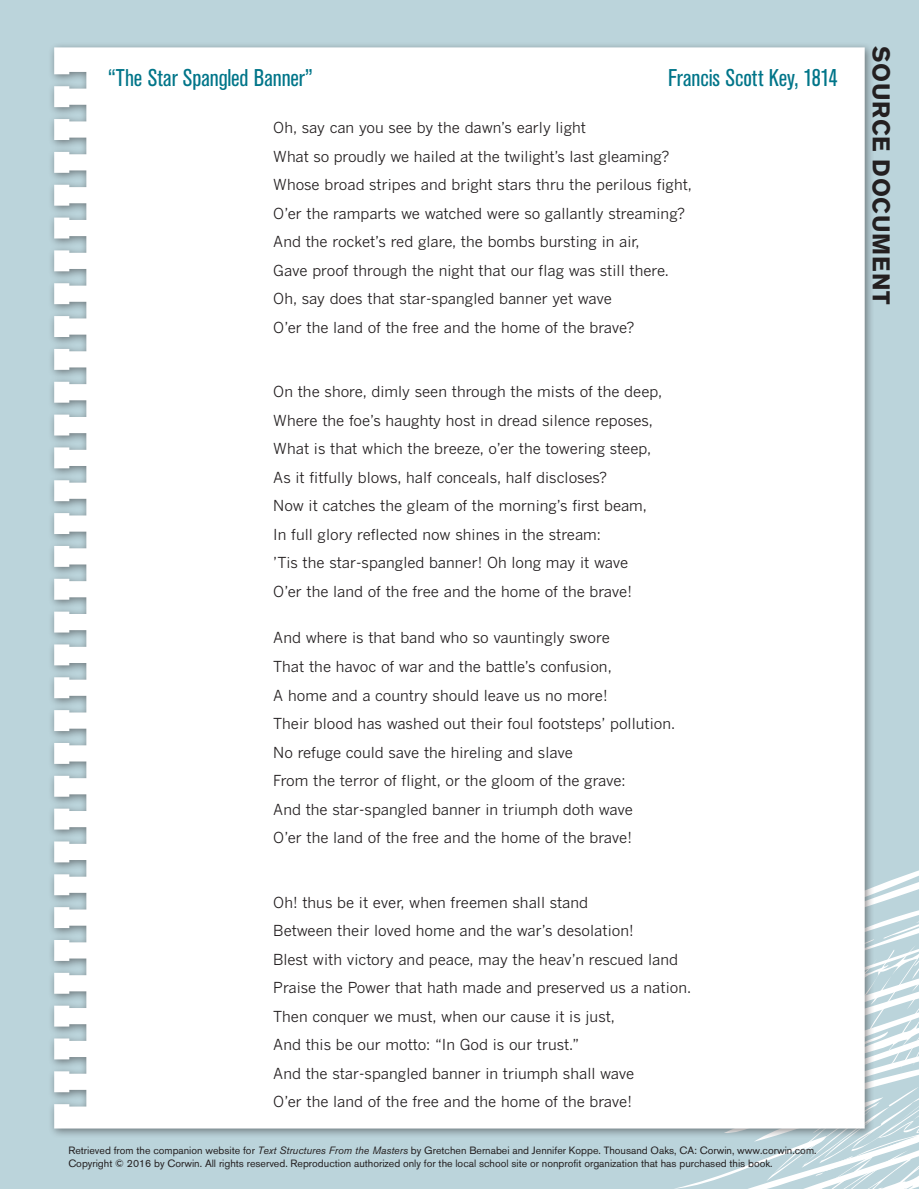
<style>
.page{position:relative;width:919px;height:1189px;background:#fff}
.page>*{position:absolute;margin:0;border:0;box-sizing:border-box;transform-origin:0 0}
.SourceDoc_title{font:condensed 24px "Akzidenz Grotesk BE";letter-spacing:-.005em;color:#007589}
.SourceDoc_title-2{font:700 24px "Akzidenz Grotesk BE";letter-spacing:.03em;color:#231f20}
.t1{font:15px "Benton Gothic";color:#231f20}
.source_line{font:10.5px "Akzidenz Grotesk BE";color:#231f20}
.s1{font-style:italic}
</style>
<div class="page">
<div style="left:0;top:0;width:918px;height:1188px;background:#bbd4db"></div>
<svg style="left:658px;top:841px;width:261px;height:348px"></svg>
<div style="left:48px;top:41px;width:826px;height:1097px;background:#231f20;opacity:.5"></div>
<div style="left:54px;top:47px;width:810px;height:1081px;background:#fff"></div>
<p class="SourceDoc_title" style="left:108px;top:65px;width:206px">“The Star Spangled Banner”</p>
<p class="SourceDoc_title" style="left:668px;top:65px;width:171px">Francis Scott Key, 1814</p>
<p class="t1" style="left:273px;top:119px;width:314px">Oh, say can you see by the dawn’s early light</p>
<p class="t1" style="left:273px;top:147px;width:397px">What so proudly we hailed at the twilight’s last gleaming?</p>
<p class="t1" style="left:273px;top:176px;width:420px">Whose broad stripes and bright stars thru the perilous fight,</p>
<p class="t1" style="left:273px;top:204px;width:413px">O’er the ramparts we watched were so gallantly streaming?</p>
<p class="t1" style="left:273px;top:233px;width:368px">And the rocket’s red glare, the bombs bursting in air,</p>
<p class="t1" style="left:273px;top:261px;width:397px">Gave proof through the night that our flag was still there.</p>
<p class="t1" style="left:273px;top:290px;width:340px">Oh, say does that star-spangled banner yet wave</p>
<p class="t1" style="left:273px;top:318px;width:362px">O’er the land of the free and the home of the brave?</p>
<p class="t1" style="left:273px;top:383px;width:390px">On the shore, dimly seen through the mists of the deep,</p>
<p class="t1" style="left:273px;top:411px;width:381px">Where the foe’s haughty host in dread silence reposes,</p>
<p class="t1" style="left:273px;top:440px;width:379px">What is that which the breeze, o’er the towering steep,</p>
<p class="t1" style="left:273px;top:468px;width:335px">As it fitfully blows, half conceals, half discloses?</p>
<p class="t1" style="left:273px;top:497px;width:375px">Now it catches the gleam of the morning’s first beam,</p>
<p class="t1" style="left:273px;top:525px;width:329px">In full glory reflected now shines in the stream:</p>
<p class="t1" style="left:273px;top:554px;width:356px">’Tis the star-spangled banner! Oh long may it wave</p>
<p class="t1" style="left:273px;top:582px;width:360px">O’er the land of the free and the home of the brave!</p>
<p class="t1" style="left:273px;top:629px;width:338px">And where is that band who so vauntingly swore</p>
<p class="t1" style="left:273px;top:657px;width:340px">That the havoc of war and the battle’s confusion,</p>
<p class="t1" style="left:273px;top:686px;width:336px">A home and a country should leave us no more!</p>
<p class="t1" style="left:273px;top:714px;width:403px">Their blood has washed out their foul footsteps’ pollution.</p>
<p class="t1" style="left:273px;top:743px;width:301px">No refuge could save the hireling and slave</p>
<p class="t1" style="left:273px;top:771px;width:354px">From the terror of flight, or the gloom of the grave:</p>
<p class="t1" style="left:273px;top:800px;width:361px">And the star-spangled banner in triumph doth wave</p>
<p class="t1" style="left:273px;top:828px;width:360px">O’er the land of the free and the home of the brave!</p>
<p class="t1" style="left:273px;top:893px;width:316px">Oh! thus be it ever, when freemen shall stand</p>
<p class="t1" style="left:273px;top:921px;width:362px">Between their loved home and the war’s desolation!</p>
<p class="t1" style="left:273px;top:950px;width:406px">Blest with victory and peace, may the heav’n rescued land</p>
<p class="t1" style="left:273px;top:978px;width:419px">Praise the Power that hath made and preserved us a nation.</p>
<p class="t1" style="left:273px;top:1007px;width:343px">Then conquer we must, when our cause it is just,</p>
<p class="t1" style="left:273px;top:1035px;width:307px">And this be our motto: “In God is our trust.”</p>
<p class="t1" style="left:273px;top:1064px;width:362px">And the star-spangled banner in triumph shall wave</p>
<p class="t1" style="left:273px;top:1092px;width:360px">O’er the land of the free and the home of the brave!</p>
<p class="source_line" style="left:68px;top:1143px;width:749px">Retrieved from the companion website for <span class="s1">Text Structures From the Masters</span> by Gretchen Bernabei and Jennifer Koppe. Thousand Oaks, CA: Corwin, www.corwin.com.</p>
<p class="source_line" style="left:68px;top:1157px;width:705px">Copyright © 2016 by Corwin. All rights reserved. Reproduction authorized only for the local school site or nonprofit organization that has purchased this book.</p>
<p class="SourceDoc_title-2" style="left:895px;top:46px;width:259px;rotate:90deg">SOURCE DOCUMENT</p>
</div>
